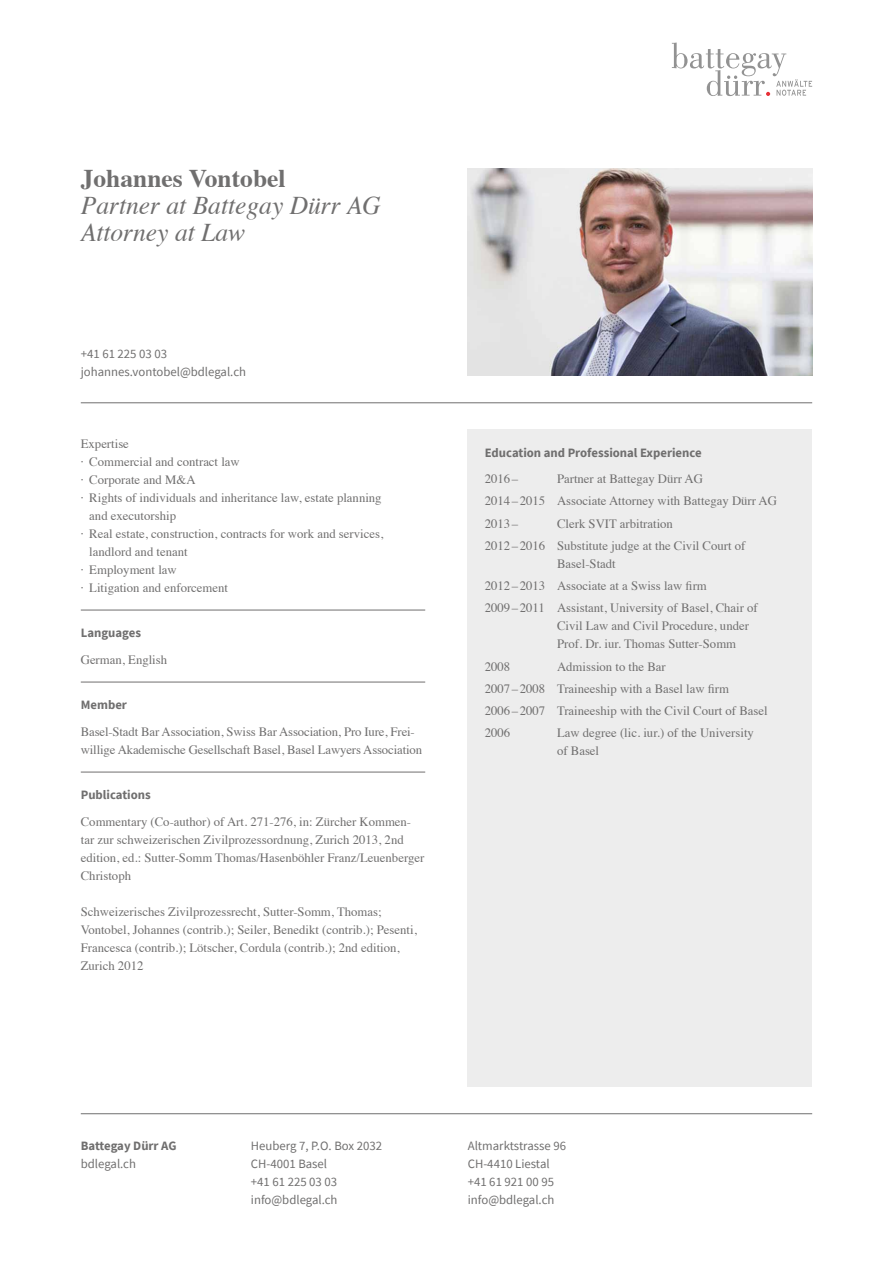
<style>
.page{position:relative;width:893px;height:1263px;background:#fff}
.page>*{position:absolute;margin:0;border:0;box-sizing:border-box;transform-origin:0 0}
.t1{font:italic 25.5px/27px "Times";color:#706f6f}
.t2{font:700 25.5px "Times";color:#706f6f}
.t3{font:12.75px/18px "Times";color:#706f6f}
.t4{font:12.75px/18px "Source Sans Pro";color:#706f6f}
.t5{font:700 12.75px "Source Sans Pro";color:#706f6f}
</style>
<div class="page">
<svg style="left:672px;top:43px;width:140px;height:53px"></svg>
<hr style="left:81px;top:1113px;width:731px;height:1px;background:#706f6f">
<hr style="left:81px;top:402px;width:731px;height:1px;background:#706f6f">
<img style="left:468px;top:169px;width:344px;height:207px">
<hr style="left:81px;top:610px;width:344px;height:1px;background:#706f6f">
<hr style="left:81px;top:682px;width:344px;height:1px;background:#706f6f">
<hr style="left:81px;top:772px;width:344px;height:1px;background:#706f6f">
<div style="left:468px;top:430px;width:344px;height:657px;background:#ededed"></div>
<h1 class="t2" style="left:81px;top:153px;width:206px">Johannes Vontobel</h1>
<h1 class="t1" style="left:81px;top:190px;width:301px">Partner at Battegay Dürr AG<br>Attorney at Law</h1>
<p class="t4" style="left:81px;top:344px;width:167px">+41 61 225 03 03 johannes.vontobel@bdlegal.ch</p>
<p class="t3" style="left:81px;top:433px;width:50px">Expertise</p>
<p class="t3" style="left:81px;top:451px;width:160px">· Commercial and contract law</p>
<p class="t3" style="left:81px;top:469px;width:116px">· Corporate and M&amp;A</p>
<p class="t3" style="left:81px;top:487px;width:302px">· Rights of individuals and inheritance law, estate planning</p>
<p class="t3" style="left:89px;top:505px;width:88px">and executorship</p>
<p class="t3" style="left:81px;top:523px;width:304px">· Real estate, construction, contracts for work and services,</p>
<p class="t3" style="left:89px;top:541px;width:100px">landlord and tenant</p>
<p class="t3" style="left:81px;top:559px;width:97px">· Employment law</p>
<p class="t3" style="left:81px;top:577px;width:149px">· Litigation and enforcement</p>
<p class="t5" style="left:81px;top:624px;width:62px">Languages</p>
<p class="t3" style="left:81px;top:649px;width:88px">German, English</p>
<p class="t5" style="left:81px;top:696px;width:48px">Member</p>
<p class="t3" style="left:81px;top:721px;width:343px">Basel-Stadt Bar Association, Swiss Bar Association, Pro Iure, Frei&shy;willige Akademische Gesellschaft Basel, Basel Lawyers Association</p>
<p class="t5" style="left:81px;top:786px;width:72px">Publications</p>
<p class="t3" style="left:81px;top:811px;width:345px">Commentary (Co-author) of Art. 271-276, in: Zürcher Kommen&shy;tar zur schweizerischen Zivilprozessordnung, Zurich 2013, 2nd edition, ed.: Sutter-Somm Thomas/Hasenböhler Franz/Leuenberger Christoph</p>
<p class="t3" style="left:81px;top:901px;width:338px">Schweizerisches Zivilprozessrecht, Sutter-Somm, Thomas; Vontobel, Johannes (contrib.); Seiler, Benedikt (contrib.); Pesenti, Francesca (contrib.); Lötscher, Cordula (contrib.); 2nd edition, Zurich 2012</p>
<p class="t5" style="left:485px;top:444px;width:218px">Education and Professional Experience</p>
<p class="t3" style="left:485px;top:469px;width:35px">2016 –</p>
<p class="t3" style="left:485px;top:467px;width:294px;line-height:22.2px;text-indent:72px">Partner at Battegay Dürr AG<br>2014 – 2015 Associate Attorney with Battegay Dürr AG<br>2013 –</p>
<p class="t3" style="left:485px;top:511px;width:262px;line-height:22.2px;text-align:center">Clerk SVIT arbitration<br>2012 – 2016 Substitute judge at the Civil Court of</p>
<p class="t3" style="left:485px;top:551px;width:275px;line-height:22.2px;text-indent:72px">Basel-Stadt<br>2012 – 2013 Associate at a Swiss law firm<br>2009 – 2011 Assistant, University of Basel, Chair of</p>
<p class="t3" style="left:557px;top:616px;width:193px">Civil Law and Civil Procedure, under<br>Prof. Dr. iur. Thomas Sutter-Somm</p>
<p class="t3" style="left:485px;top:656px;width:27px">2008</p>
<p class="t3" style="left:485px;top:654px;width:284px;line-height:22.2px;text-indent:72px">Admission to the Bar<br>2007 – 2008 Traineeship with a Basel law firm<br>2006 – 2007 Traineeship with the Civil Court of Basel<br>2006</p>
<p class="t3" style="left:557px;top:723px;width:198px">Law degree (lic. iur.) of the University of Basel</p>
<p class="t5" style="left:81px;top:1137px;width:97px">Battegay Dürr AG</p>
<p class="t4" style="left:81px;top:1154px;width:57px">bdlegal.ch</p>
<p class="t4" style="left:251px;top:1136px;width:133px">Heuberg 7, P.O. Box 2032<br>CH-4001 Basel<br>+41 61 225 03 03 info@bdlegal.ch</p>
<p class="t4" style="left:468px;top:1136px;width:100px">Altmarktstrasse 96<br>CH-4410 Liestal +41 61 921 00 95 info@bdlegal.ch</p>
</div>
